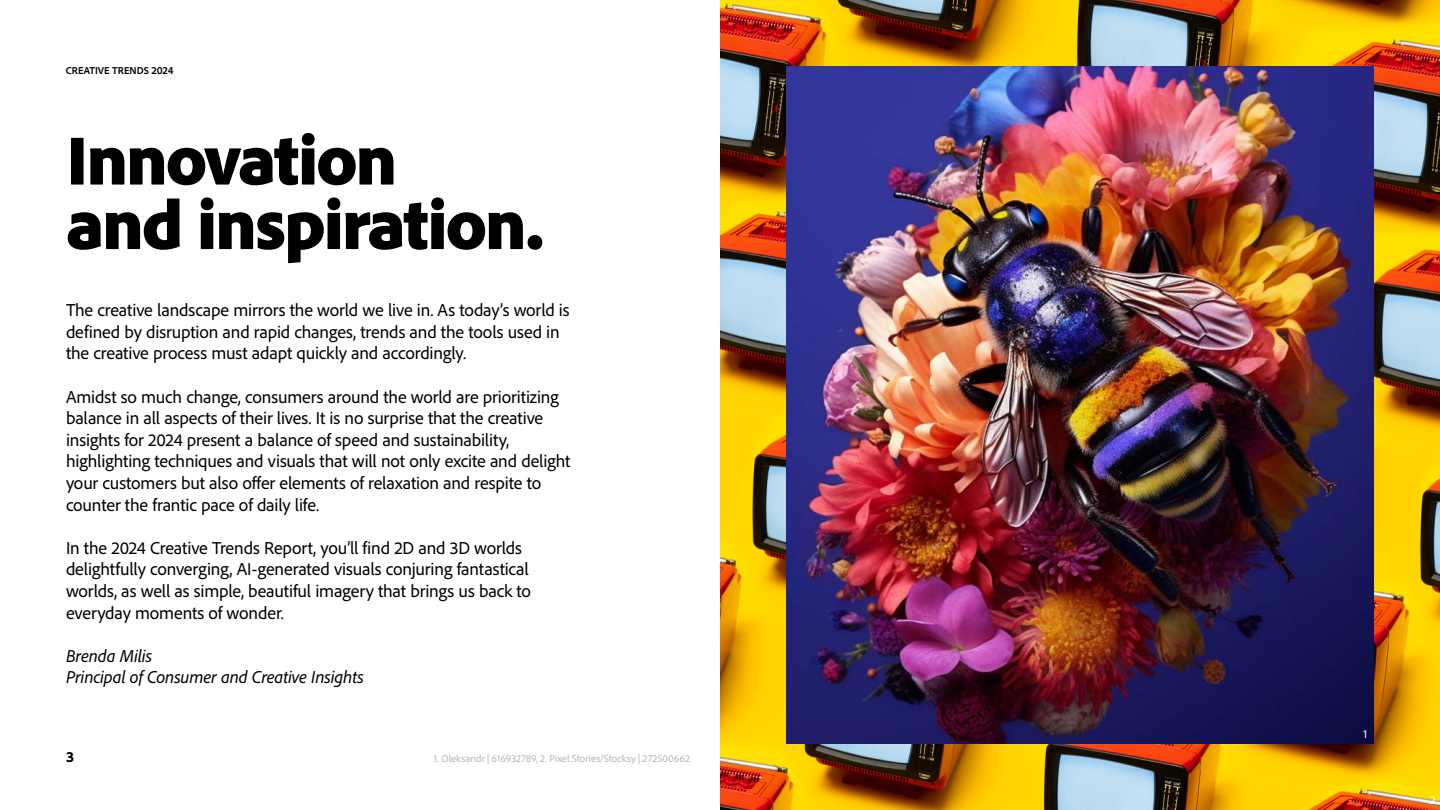
<style>
.page{position:relative;width:1440px;height:810px;background:#fff}
.page>*{position:absolute;margin:0;border:0;box-sizing:border-box;transform-origin:0 0}
.t1{font:900 72px/64.5px "Adobe Clean";letter-spacing:-.03em;color:#000}
.t2{font:18px/21.6px "Adobe Clean";letter-spacing:-.01em;color:#000}
.t3{font:italic 18px/21.6px "Adobe Clean";letter-spacing:-.01em;color:#000}
.t4{font:800 15px "Adobe Clean";color:#000}
.t5{font:12px "Adobe Clean";color:#fff}
.t6{font:10.5px "Adobe Clean";color:#b6b6b6}
.t7{font:700 10.5px "Adobe Clean";color:#000}
</style>
<div class="page">
<img style="left:720px;top:0;width:720px;height:810px">
<img style="left:786px;top:66px;width:588px;height:678px">
<p class="t7" style="left:66px;top:63px;width:109px">CREATIVE TRENDS 2024</p>
<h1 class="t1" style="left:66px;top:125px;width:480px">Innovation<br>and inspiration.</h1>
<p class="t2" style="left:66px;top:299px;width:505px">The creative landscape mirrors the world we live in. As today’s world is defined by disruption and rapid changes, trends and the tools used in the creative process must adapt quickly and accordingly.</p>
<p class="t2" style="left:66px;top:385px;width:506px">Amidst so much change, consumers around the world are prioritizing balance in all aspects of their lives. It is no surprise that the creative insights for 2024 present a balance of speed and sustainability, highlighting techniques and visuals that will not only excite and delight your customers but also offer elements of relaxation and respite to counter the frantic pace of daily life.</p>
<p class="t2" style="left:66px;top:536px;width:467px">In the 2024 Creative Trends Report, you’ll find 2D and 3D worlds delightfully converging, AI-generated visuals conjuring fantastical worlds, as well as simple, beautiful imagery that brings us back to everyday moments of wonder.</p>
<p class="t3" style="left:66px;top:644px;width:299px">Brenda Milis<br>Principal of Consumer and Creative Insights</p>
<p class="t4" style="left:66px;top:747px;width:10px">3</p>
<p class="t6" style="left:434px;top:752px;width:258px">1. Oleksandr | 616932789, 2. Pixel Stories/Stocksy | 272500662</p>
<p class="t5" style="left:1364px;top:726px;width:5px">1</p>
<p class="t5" style="left:1430px;top:792px;width:7px">2</p>
</div>
